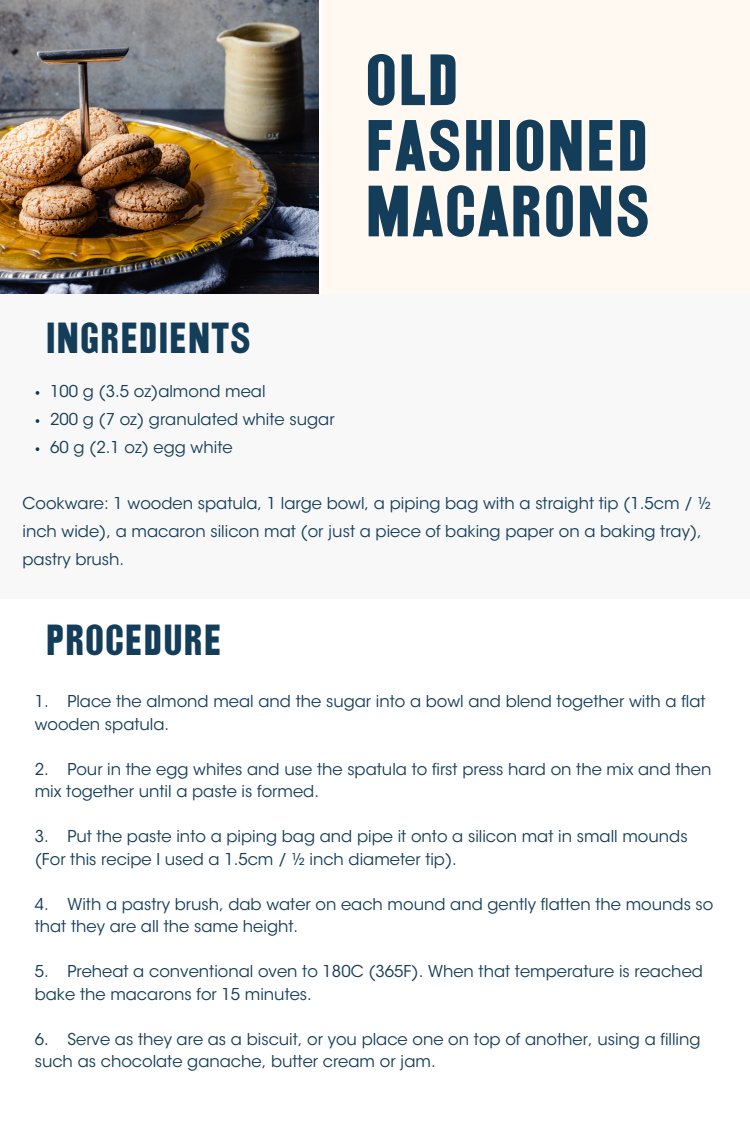
<style>
.page{position:relative;width:750px;height:1125px;background:#fff}
.page>*{position:absolute;margin:0;border:0;box-sizing:border-box;transform-origin:0 0}
.t1{font:62.5px "OPTI Railroad Gothic";color:#133d59}
.t2{font:37.5px "OPTI Railroad Gothic";color:#133d59}
.t3{font:16.25px/22.5px "ITC Avant Garde Std";color:#133d59}
</style>
<div class="page">
<img style="left:0;top:0;width:319px;height:293px">
<div style="left:0;top:294px;width:750px;height:304px;background:#f8f8f8"></div>
<div style="left:323px;top:0;width:427px;height:293px;background:#fff9f2"></div>
<svg style="left:36px;top:391px;width:3px;height:4px"></svg>
<svg style="left:36px;top:419px;width:3px;height:4px"></svg>
<svg style="left:36px;top:447px;width:3px;height:4px"></svg>
<p class="t2" style="left:43px;top:316px;width:207px">INGREDIENTS</p>
<p class="t1" style="left:361px;top:44px;width:96px">OLD</p>
<p class="t1" style="left:361px;top:109px;width:286px">FASHIONED</p>
<p class="t1" style="left:361px;top:175px;width:287px">MACARONS</p>
<p class="t3" style="left:50px;top:382px;width:217px">100 g (3.5 oz)almond meal</p>
<p class="t3" style="left:50px;top:410px;width:286px">200 g (7 oz) granulated white sugar</p>
<p class="t3" style="left:50px;top:438px;width:184px">60 g (2.1 oz) egg white</p>
<p class="t3" style="left:22px;top:491px;width:690px;line-height:28.1px">Cookware: 1 wooden spatula, 1 large bowl, a piping bag with a straight tip (1.5cm / ½ inch wide), a macaron silicon mat (or just a piece of baking paper on a baking tray), pastry brush.</p>
<p class="t2" style="left:43px;top:618px;width:178px">PROCEDURE</p>
<p class="t3" style="left:35px;top:692px;width:672px">1. Place the almond meal and the sugar into a bowl and blend together with a flat wooden spatula.</p>
<p class="t3" style="left:35px;top:759px;width:678px">2. Pour in the egg whites and use the spatula to first press hard on the mix and then mix together until a paste is formed.</p>
<p class="t3" style="left:35px;top:827px;width:654px">3. Put the paste into a piping bag and pipe it onto a silicon mat in small mounds (For this recipe I used a 1.5cm / ½ inch diameter tip).</p>
<p class="t3" style="left:35px;top:894px;width:680px">4. With a pastry brush, dab water on each mound and gently flatten the mounds so that they are all the same height.</p>
<p class="t3" style="left:35px;top:962px;width:670px">5. Preheat a conventional oven to 180C (365F). When that temperature is reached bake the macarons for 15 minutes.</p>
<p class="t3" style="left:35px;top:1029px;width:667px">6. Serve as they are as a biscuit, or you place one on top of another, using a filling such as chocolate ganache, butter cream or jam.</p>
</div>
